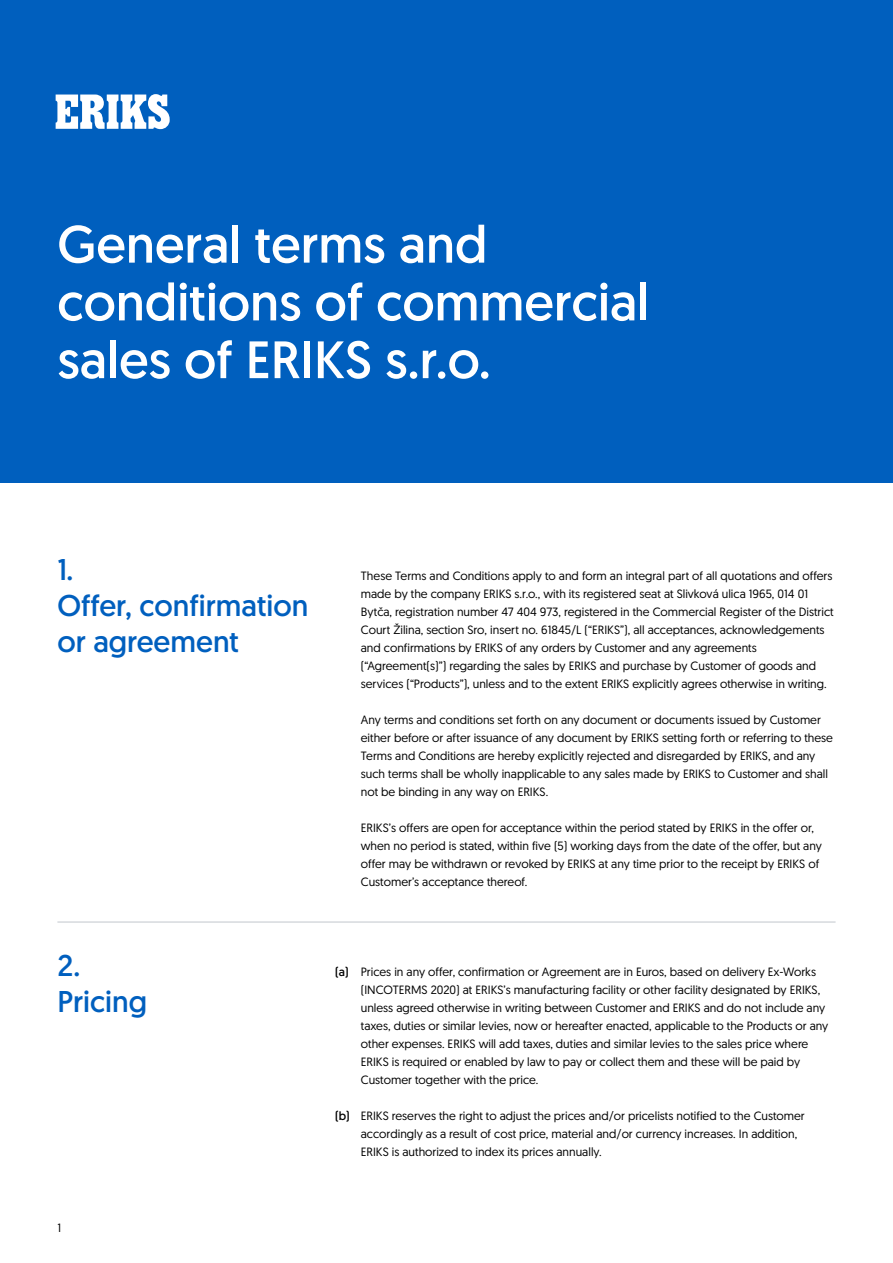
<style>
.page{position:relative;width:893px;height:1263px;background:#fff}
.page>*{position:absolute;margin:0;border:0;box-sizing:border-box;transform-origin:0 0}
.t1{font:52.5px/57.8px "Geomanist";color:#fff}
.t2{font:30px/36px "Geomanist";color:#005fbe}
.t3{font:12px/18px "Geomanist";color:#000}
.s1{font-style:inherit}
</style>
<div class="page">
<div style="left:0;top:0;width:893px;height:482px;background:#005fbe"></div>
<hr style="left:57px;top:922px;width:779px;height:1px;background:#c1c7cd">
<svg style="left:56px;top:94px;width:114px;height:35px"></svg>
<h1 class="t1" style="left:57px;top:214px;width:593px">General terms and conditions of commercial sales of ERIKS s.r.o.</h1>
<h2 class="t2" style="left:57px;top:551px;width:252px">1.<br>Offer, confirmation or agreement</h2>
<h2 class="t2" style="left:57px;top:947px;width:91px">2.<br>Pricing</h2>
<p class="t3" style="left:57px;top:1218px;width:5px">1</p>
<p class="t3" style="left:361px;top:566px;width:474px">These Terms and Conditions apply to and form an integral part of all quotations and offers made by the company ERIKS s.r.o., with its registered seat at Slivková ulica 1965, 014 01<br>Bytča, registration number 47 404 973, registered in the Commercial Register of the District Court Žilina, section Sro, insert no. 61845/L (“ERIKS”), all acceptances, acknowledgements and confirmations by ERIKS of any orders by Customer and any agreements (“Agreement(s)”) regarding the sales by ERIKS and purchase by Customer of goods and services (“Products”), unless and to the extent ERIKS explicitly agrees otherwise in writing.</p>
<p class="t3" style="left:361px;top:710px;width:474px">Any terms and conditions set forth on any document or documents issued by Customer either before or after issuance of any document by ERIKS setting forth or referring to these Terms and Conditions are hereby explicitly rejected and disregarded by ERIKS, and any such terms shall be wholly inapplicable to any sales made by ERIKS to Customer and shall not be binding in any way on ERIKS.</p>
<p class="t3" style="left:361px;top:818px;width:463px">ERIKS’s offers are open for acceptance within the period stated by ERIKS in the offer or, when no period is stated, within five (5) working days from the date of the offer, but any offer may be withdrawn or revoked by ERIKS at any time prior to the receipt by ERIKS of Customer’s acceptance thereof.</p>
<p class="t3" style="left:361px;top:962px;width:469px;text-indent:-26px"><span class="s1">(a)</span> Prices in any offer, confirmation or Agreement are in Euros, based on delivery Ex-Works (INCOTERMS 2020) at ERIKS’s manufacturing facility or other facility designated by ERIKS, unless agreed otherwise in writing between Customer and ERIKS and do not include any taxes, duties or similar levies, now or hereafter enacted, applicable to the Products or any other expenses. ERIKS will add taxes, duties and similar levies to the sales price where ERIKS is required or enabled by law to pay or collect them and these will be paid by Customer together with the price.</p>
<p class="t3" style="left:361px;top:1106px;width:445px;text-indent:-26px"><span class="s1">(b)</span> ERIKS reserves the right to adjust the prices and/or pricelists notified to the Customer accordingly as a result of cost price, material and/or currency increases. In addition,<br>ERIKS is authorized to index its prices annually.</p>
</div>
